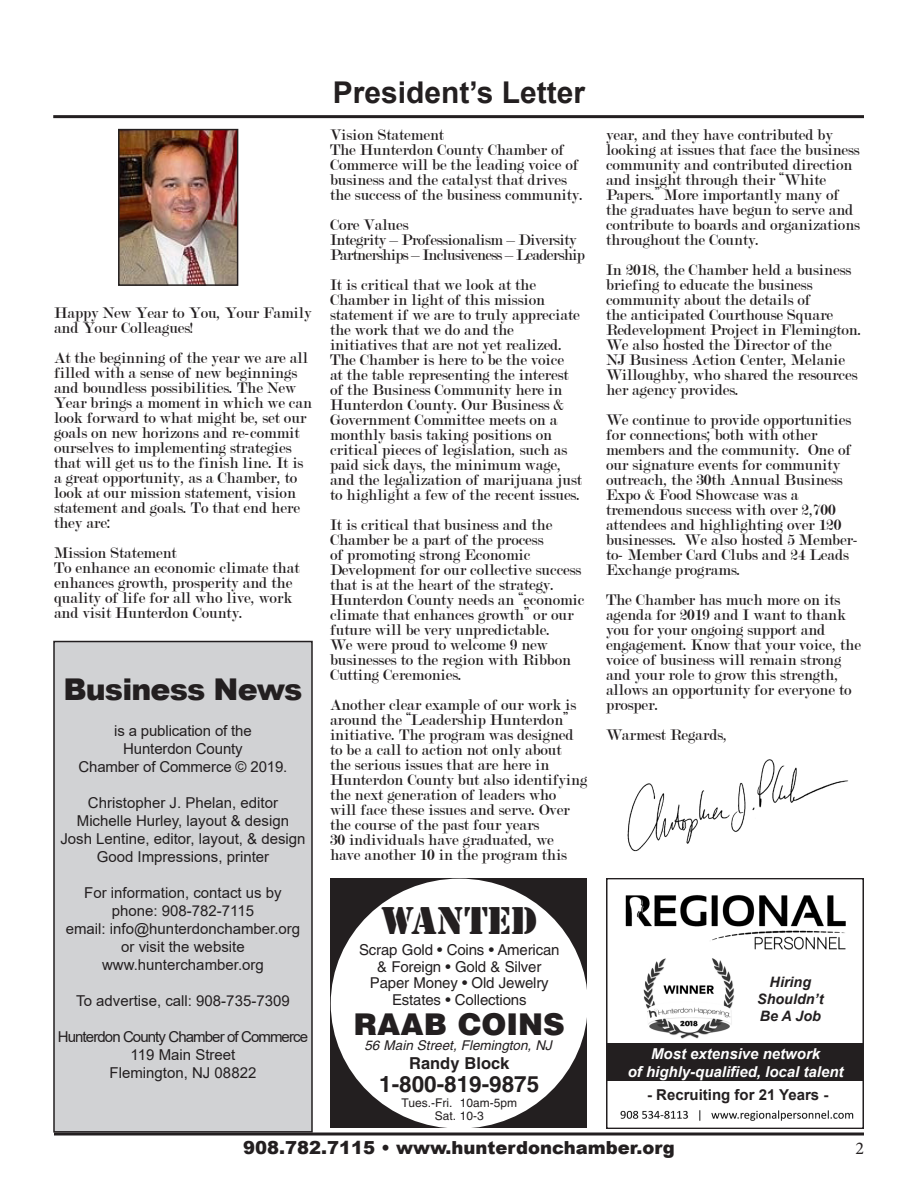
<style>
.page{position:relative;width:918px;height:1188px;background:#fff}
.page>*{position:absolute;margin:0;border:0;box-sizing:border-box;transform-origin:0 0}
.t1{font:36px "Stencil";color:#231f20}
.t2{font:700 30px "Arial";color:#231f20}
.t3{font:900 30px "Arial";letter-spacing:-.03em;color:#231f20}
.t4{font:900 30px "Helvetica";color:#231f20}
.t5{font:700 22.5px "Helvetica";color:#231f20}
.t6{font:900 18px "Arial";color:#231f20}
.t7{font:18px "Minion Pro";color:#231f20}
.t8{font:16.5px/15px "Modern";color:#231f20}
.t9{font:16.5px/15px "Modern";letter-spacing:-.02em;color:#231f20}
.t10{font:700 16.5px "Helvetica";color:#231f20}
.t11{font:15px/18px "Arial";color:#231f20;text-align:center}
.t12{font:15px/16.5px "Helvetica";letter-spacing:-.01em;color:#231f20;text-align:center}
.t13{font:italic 700 15px/18px "Arial";color:#fff;text-align:center}
.t14{font:15px "Arial";letter-spacing:-.06em;color:#231f20}
.t15{font:700 15px "Arial";color:#231f20}
.t16{font:italic 700 14.4px/17.2px "Arial";color:#231f20;text-align:center}
.t17{font:italic 13.5px "Helvetica";color:#231f20}
.t18{font:12px/13.5px "Helvetica";color:#231f20;text-align:center}
</style>
<div class="page">
<svg style="left:54px;top:1132px;width:810px;height:4px;background:#545152"></svg>
<div style="left:54px;top:642px;width:258px;height:490px;background:#d1d2d4"></div>
<div style="left:53px;top:641px;width:260px;height:492px;border:2px solid #231f20"></div>
<hr style="left:53px;top:115px;width:811px;height:3px;background:#231f20">
<img style="left:121px;top:132px;width:114px;height:151px">
<div style="left:118px;top:129px;width:120px;height:157px;border:2px solid #231f20"></div>
<img style="left:627px;top:759px;width:222px;height:93px">
<img style="left:625px;top:895px;width:221px;height:55px">
<img style="left:620px;top:1110px;width:234px;height:11px">
<div style="left:607px;top:1043px;width:256px;height:38px;background:#231f20"></div>
<img style="left:643px;top:958px;width:91px;height:81px">
<div style="left:331px;top:879px;width:256px;height:249px;background:#231f20"></div>
<div style="left:331px;top:879px;width:256px;height:249px;background:#fff;border-radius:50%"></div>
<p class="t8" style="left:54px;top:306px;width:259px">Happy New Year to You, Your Family and Your Colleagues!</p>
<p class="t8" style="left:54px;top:351px;width:260px">At the beginning of the year we are all filled with a sense of new beginnings and boundless possibilities. The New Year brings a moment in which we can look forward to what might be, set our goals on new horizons and re-commit ourselves to implementing strategies that will get us to the finish line. It is a great opportunity, as a Chamber, to look at our mission statement, vision statement and goals. To that end here they are:</p>
<p class="t8" style="left:54px;top:546px;width:124px">Mission Statement</p>
<p class="t8" style="left:54px;top:561px;width:247px">To enhance an economic climate that enhances growth, prosperity and the quality of life for all who live, work and visit Hunterdon County.</p>
<p class="t3" style="left:63px;top:667px;width:241px">Business News</p>
<p class="t11" style="left:79px;top:721px;width:210px">is a publication of the<br>Hunterdon County<br>Chamber of Commerce © 2019.</p>
<p class="t11" style="left:88px;top:793px;width:192px">Christopher J. Phelan, editor</p>
<p class="t11" style="left:77px;top:811px;width:214px">Michelle Hurley, layout &amp; design</p>
<p class="t11" style="left:60px;top:829px;width:247px">Josh Lentine, editor, layout, &amp; design</p>
<p class="t11" style="left:97px;top:847px;width:174px">Good Impressions, printer</p>
<p class="t11" style="left:84px;top:883px;width:199px">For information, contact us by</p>
<p class="t11" style="left:112px;top:901px;width:144px">phone: 908-782-7115</p>
<p class="t11" style="left:66px;top:919px;width:236px">email: info@hunterdonchamber.org</p>
<p class="t11" style="left:121px;top:937px;width:125px">or visit the website</p>
<p class="t11" style="left:102px;top:955px;width:163px">www.hunterchamber.org</p>
<p class="t11" style="left:76px;top:991px;width:215px">To advertise, call: 908-735-7309</p>
<p class="t14" style="left:58px;top:1026px;width:252px">Hunterdon County Chamber of Commerce</p>
<p class="t11" style="left:131px;top:1045px;width:106px">119 Main Street</p>
<p class="t11" style="left:110px;top:1063px;width:148px">Flemington, NJ 08822</p>
<p class="t2" style="left:333px;top:71px;width:254px">President’s Letter</p>
<p class="t8" style="left:330px;top:128px;width:115px">Vision Statement</p>
<p class="t8" style="left:330px;top:143px;width:255px">The Hunterdon County Chamber of Commerce will be the leading voice of business and the catalyst that drives the success of the business community.</p>
<p class="t9" style="left:330px;top:218px;width:256px">Core Values<br>Integrity – Professionalism – Diversity<br>Partnerships – Inclusiveness – Leadership</p>
<p class="t8" style="left:330px;top:278px;width:254px">It is critical that we look at the Chamber in light of this mission statement if we are to truly appreciate the work that we do and the initiatives that are not yet realized.<br>The Chamber is here to be the voice<br>at the table representing the interest of the Business Community here in Hunterdon County. Our Business &amp; Government Committee meets on a monthly basis taking positions on critical pieces of legislation, such as paid sick days, the minimum wage, and the legalization of marijuana just to highlight a few of the recent issues.</p>
<p class="t8" style="left:330px;top:518px;width:256px">It is critical that business and the Chamber be a part of the process<br>of promoting strong Economic Development for our collective success that is at the heart of the strategy.<br>Hunterdon County needs an “economic climate that enhances growth” or our future will be very unpredictable.<br>We were proud to welcome 9 new businesses to the region with Ribbon Cutting Ceremonies.</p>
<p class="t8" style="left:330px;top:698px;width:259px">Another clear example of our work is around the “Leadership Hunterdon” initiative. The program was designed to be a call to action not only about<br>the serious issues that are here in Hunterdon County but also identifying the next generation of leaders who<br>will face these issues and serve. Over the course of the past four years<br>30 individuals have graduated, we have another 10 in the program this</p>
<p class="t1" style="left:381px;top:898px;width:157px">WANTED</p>
<p class="t12" style="left:359px;top:942px;width:202px">Scrap Gold • Coins • American &amp; Foreign • Gold &amp; Silver<br>Paper Money • Old Jewelry<br>Estates • Collections</p>
<p class="t4" style="left:354px;top:1005px;width:212px">RAAB COINS</p>
<p class="t17" style="left:364px;top:1037px;width:189px">56 Main Street, Flemington, NJ</p>
<p class="t10" style="left:409px;top:1054px;width:102px">Randy Block</p>
<p class="t5" style="left:379px;top:1070px;width:162px">1-800-819-9875</p>
<p class="t18" style="left:402px;top:1096px;width:117px">Tues.-Fri. 10am-5pm<br>Sat. 10-3</p>
<p class="t8" style="left:606px;top:128px;width:255px">year, and they have contributed by looking at issues that face the business community and contributed direction and insight through their “White Papers.” More importantly many of the graduates have begun to serve and contribute to boards and organizations throughout the County.</p>
<p class="t8" style="left:606px;top:263px;width:257px">In 2018, the Chamber held a business briefing to educate the business community about the details of<br>the anticipated Courthouse Square Redevelopment Project in Flemington.<br>We also hosted the Director of the<br>NJ Business Action Center, Melanie Willoughby, who shared the resources her agency provides.</p>
<p class="t8" style="left:606px;top:413px;width:254px">We continue to provide opportunities for connections; both with other members and the community. One of our signature events for community outreach, the 30th Annual Business<br>Expo &amp; Food Showcase was a tremendous success with over 2,700 attendees and highlighting over 120 businesses. We also hosted 5 Member&shy;to- Member Card Clubs and 24 Leads<br>Exchange programs.</p>
<p class="t8" style="left:606px;top:593px;width:256px">The Chamber has much more on its agenda for 2019 and I want to thank you for your ongoing support and engagement. Know that your voice, the voice of business will remain strong and your role to grow this strength, allows an opportunity for everyone to prosper.</p>
<p class="t8" style="left:606px;top:728px;width:123px">Warmest Regards,</p>
<p class="t16" style="left:757px;top:973px;width:68px">Hiring<br>Shouldn’t<br>Be A Job</p>
<p class="t13" style="left:628px;top:1044px;width:217px">Most extensive network<br>of highly-qualified, local talent</p>
<p class="t15" style="left:647px;top:1086px;width:183px">- Recruiting for 21 Years -</p>
<p class="t6" style="left:243px;top:1135px;width:433px">908.782.7115 • www.hunterdonchamber.org</p>
<p class="t7" style="left:855px;top:1136px;width:10px">2</p>
</div>
